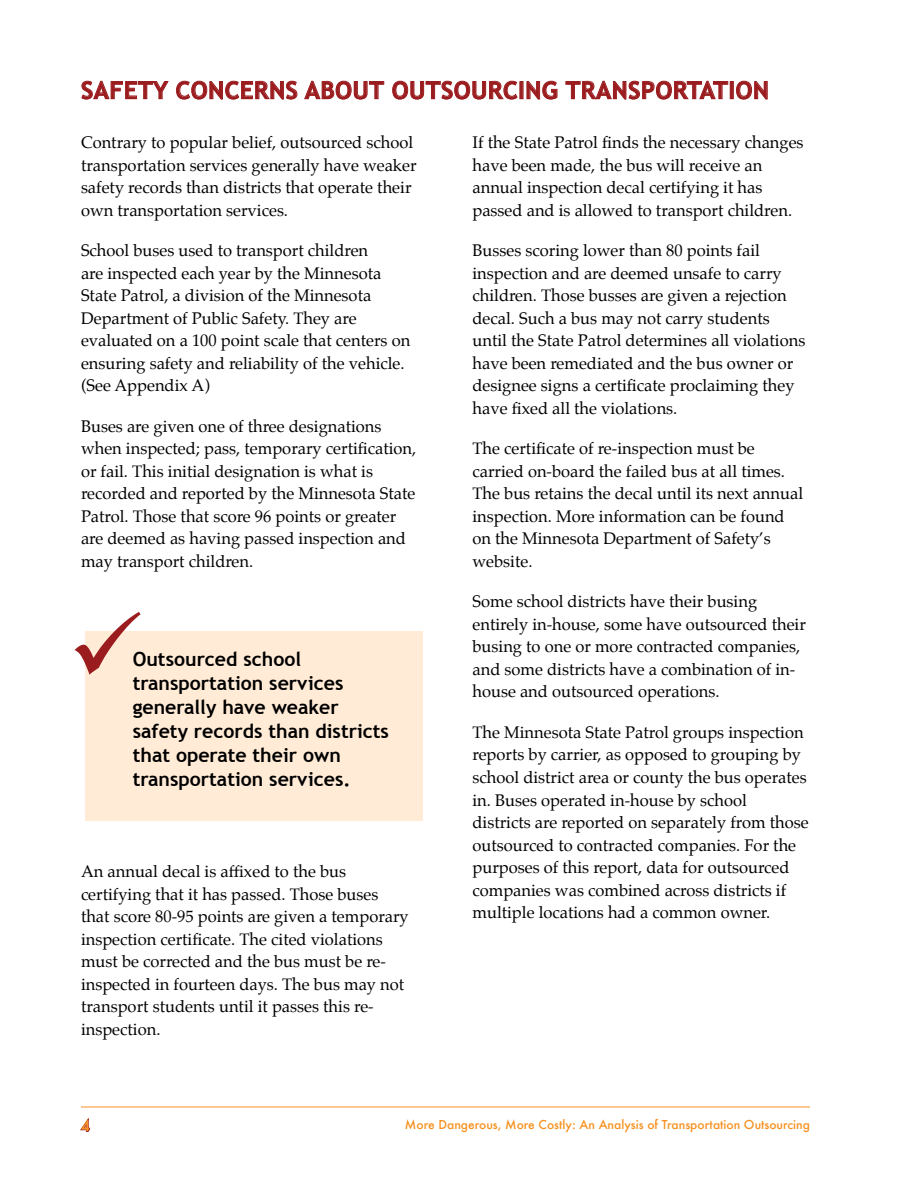
<style>
.page{position:relative;width:918px;height:1188px;background:#fff}
.page>*{position:absolute;margin:0;border:0;box-sizing:border-box;transform-origin:0 0}
.t1{font:700 24px "Trebuchet MS";letter-spacing:.02em;color:#9b1c1f}
.t2{font:700 19.5px/24px "Trebuchet MS";color:#000}
.t3{font:16.5px/22.5px "Palatino";color:#000}
.t4{font:500 15px "Futura";color:#f7901e}
.t5{font:500 12px "Futura";color:#f7901e}
</style>
<div class="page">
<hr style="left:81px;top:1107px;width:729px;height:1px;background:#f7901e">
<svg style="left:80px;top:1119px;width:10px;height:13px"></svg>
<svg style="left:82px;top:81px;width:86px;height:18px"></svg>
<svg style="left:176px;top:81px;width:121px;height:18px"></svg>
<svg style="left:304px;top:81px;width:80px;height:18px"></svg>
<svg style="left:392px;top:81px;width:125px;height:18px"></svg>
<svg style="left:527px;top:81px;width:30px;height:18px"></svg>
<svg style="left:566px;top:81px;width:162px;height:18px"></svg>
<div style="left:730px;top:81px;width:3px;height:18px;border:1px solid #9b1c1f"></div>
<svg style="left:736px;top:81px;width:32px;height:18px"></svg>
<div style="left:86px;top:632px;width:337px;height:189px;background:#ffebd6"></div>
<svg style="left:85px;top:631px;width:56px;height:44px"></svg>
<h1 class="t1" style="left:81px;top:75px;width:689px">Safety Concerns About Outsourcing Transportation</h1>
<p class="t3" style="left:81px;top:131px;width:337px">Contrary to popular belief, outsourced school transportation services generally have weaker safety records than districts that operate their own transportation services.</p>
<p class="t3" style="left:81px;top:239px;width:331px">School buses used to transport children<br>are inspected each year by the Minnesota State Patrol, a division of the Minnesota Department of Public Safety. They are evaluated on a 100 point scale that centers on ensuring safety and reliability of the vehicle. (See Appendix A)</p>
<p class="t3" style="left:81px;top:415px;width:337px">Buses are given one of three designations when inspected; pass, temporary certification, or fail. This initial designation is what is recorded and reported by the Minnesota State Patrol. Those that score 96 points or greater are deemed as having passed inspection and may transport children.</p>
<p class="t3" style="left:472px;top:131px;width:333px">If the State Patrol finds the necessary changes have been made, the bus will receive an annual inspection decal certifying it has passed and is allowed to transport children.</p>
<p class="t3" style="left:472px;top:239px;width:334px">Busses scoring lower than 80 points fail inspection and are deemed unsafe to carry children. Those busses are given a rejection decal. Such a bus may not carry students until the State Patrol determines all violations have been remediated and the bus owner or designee signs a certificate proclaiming they have fixed all the violations.</p>
<p class="t3" style="left:472px;top:437px;width:332px">The certificate of re-inspection must be carried on-board the failed bus at all times.<br>The bus retains the decal until its next annual inspection. More information can be found on the Minnesota Department of Safety’s website.</p>
<p class="t3" style="left:472px;top:591px;width:335px">Some school districts have their busing entirely in-house, some have outsourced their busing to one or more contracted companies, and some districts have a combination of in&shy;house and outsourced operations.</p>
<p class="t3" style="left:472px;top:721px;width:338px">The Minnesota State Patrol groups inspection reports by carrier, as opposed to grouping by school district area or county the bus operates in. Buses operated in-house by school districts are reported on separately from those outsourced to contracted companies. For the purposes of this report, data for outsourced companies was combined across districts if multiple locations had a common owner.</p>
<p class="t2" style="left:133px;top:647px;width:258px">Outsourced school transportation services generally have weaker safety records than districts that operate their own transportation services.</p>
<p class="t3" style="left:81px;top:860px;width:329px">An annual decal is affixed to the bus certifying that it has passed. Those buses that score 80-95 points are given a temporary inspection certificate. The cited violations must be corrected and the bus must be re&shy;inspected in fourteen days. The bus may not transport students until it passes this re&shy;inspection.</p>
<p class="t4" style="left:81px;top:1116px;width:11px">4</p>
<p class="t5" style="left:405px;top:1116px;width:407px">More Dangerous, More Costly: An Analysis of Transportation Outsourcing</p>
</div>
